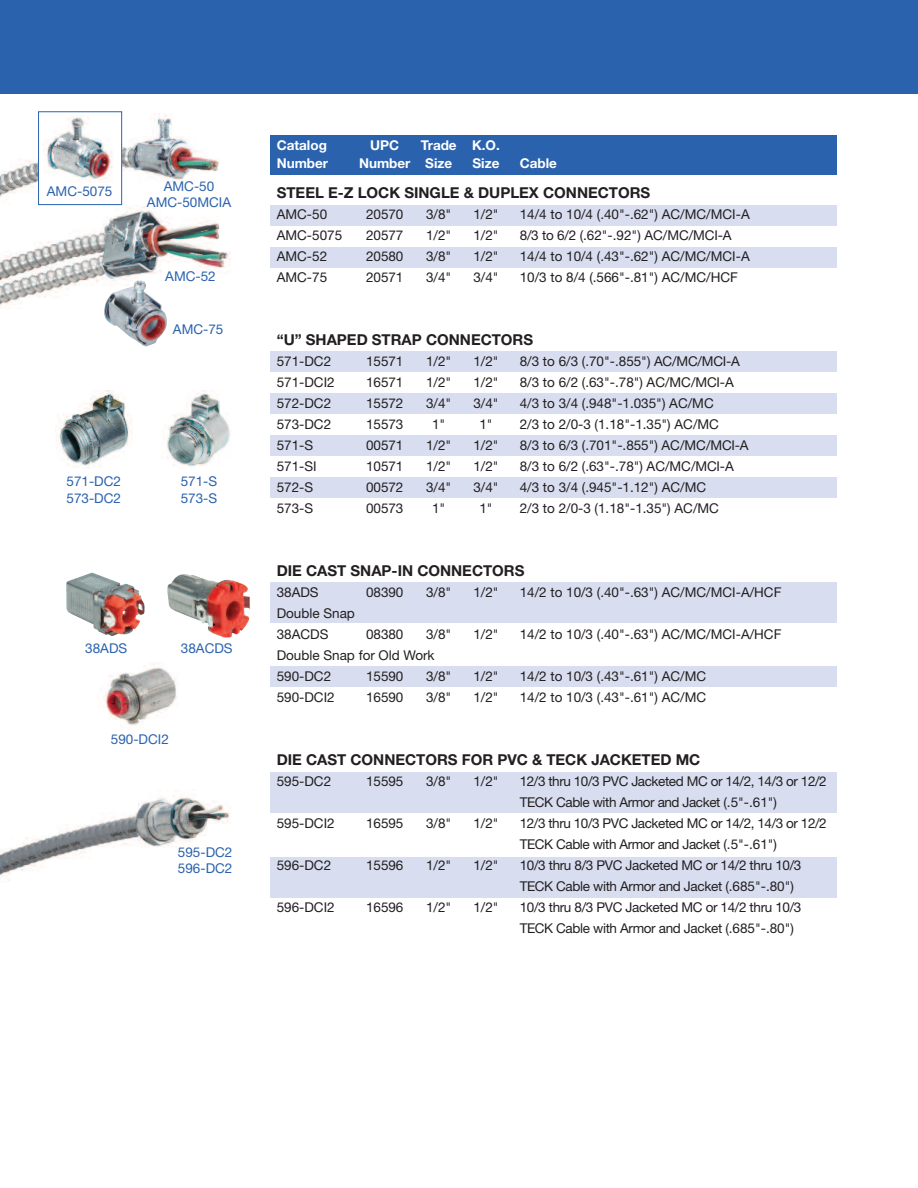
<style>
.page{position:relative;width:918px;height:1188px;background:#fff}
.page>*{position:absolute;margin:0;border:0;box-sizing:border-box;transform-origin:0 0}
.t1{font:700 15px "Helvetica Neue";color:#231f20}
.t2{font:13.5px/21px "Helvetica Neue";color:#231f20}
.t3{font:13.5px/21px "Helvetica Neue";letter-spacing:-.03em;color:#231f20}
.t4{font:13.5px/21px "Helvetica Neue";letter-spacing:-.025em;color:#231f20}
.t5{font:13.5px/16.2px "Helvetica Neue";color:#2b62ae}
.t6{font:700 13.5px "Helvetica Neue";color:#fff}
</style>
<div class="page">
<div style="left:270px;top:583px;width:567px;height:40px;background:#d8ddef"></div>
<div style="left:0;top:0;width:918px;height:94px;background:#2b62ae"></div>
<img style="left:0;top:795px;width:230px;height:87px">
<img style="left:0;top:113px;width:230px;height:192px">
<div style="left:39px;top:112px;width:82px;height:92px;background:#fff"></div>
<div style="left:38px;top:111px;width:84px;height:94px;border:1px solid #2b62ae"></div>
<img style="left:43px;top:116px;width:70px;height:65px">
<img style="left:57px;top:390px;width:76px;height:78px">
<img style="left:167px;top:390px;width:63px;height:77px">
<img style="left:103px;top:663px;width:74px;height:64px">
<img style="left:104px;top:280px;width:63px;height:67px">
<div style="left:270px;top:135px;width:567px;height:40px;background:#2b62ae"></div>
<div style="left:270px;top:205px;width:567px;height:20px;background:#d8ddef"></div>
<div style="left:270px;top:247px;width:567px;height:20px;background:#d8ddef"></div>
<div style="left:270px;top:351px;width:567px;height:20px;background:#d8ddef"></div>
<div style="left:270px;top:393px;width:567px;height:20px;background:#d8ddef"></div>
<div style="left:270px;top:435px;width:567px;height:20px;background:#d8ddef"></div>
<div style="left:270px;top:477px;width:567px;height:21px;background:#d8ddef"></div>
<div style="left:270px;top:666px;width:567px;height:21px;background:#d8ddef"></div>
<div style="left:270px;top:773px;width:567px;height:40px;background:#d8ddef"></div>
<div style="left:270px;top:857px;width:567px;height:41px;background:#d8ddef"></div>
<img style="left:167px;top:574px;width:83px;height:64px">
<img style="left:66px;top:572px;width:79px;height:64px">
<p class="t5" style="left:47px;top:184px;width:67px">AMC-5075</p>
<p class="t5" style="left:147px;top:180px;width:86px;text-align:center">AMC-50<br>AMC-50MCIA</p>
<p class="t5" style="left:165px;top:269px;width:52px">AMC-52</p>
<p class="t5" style="left:173px;top:323px;width:52px">AMC-75</p>
<p class="t5" style="left:67px;top:475px;width:56px">571-DC2<br>573-DC2</p>
<p class="t5" style="left:181px;top:475px;width:38px">571-S<br>573-S</p>
<p class="t5" style="left:85px;top:642px;width:43px">38ADS</p>
<p class="t5" style="left:181px;top:642px;width:53px">38ACDS</p>
<p class="t5" style="left:111px;top:732px;width:59px">590-DCI2</p>
<p class="t5" style="left:178px;top:845px;width:56px">595-DC2<br>596-DC2</p>
<p class="t6" style="left:277px;top:140px;width:52px">Catalog</p>
<p class="t6" style="left:370px;top:140px;width:30px">UPC</p>
<p class="t6" style="left:421px;top:140px;width:81px">Trade K.O.</p>
<p class="t6" style="left:277px;top:158px;width:53px">Number</p>
<p class="t6" style="left:359px;top:158px;width:95px">Number Size</p>
<p class="t6" style="left:473px;top:158px;width:28px">Size</p>
<p class="t6" style="left:520px;top:158px;width:39px">Cable</p>
<p class="t1" style="left:277px;top:187px;width:375px">STEEL E-Z LOCK SINGLE &amp; DUPLEX CONNECTORS</p>
<p class="t2" style="left:277px;top:205px;width:52px">AMC-50</p>
<p class="t2" style="left:366px;top:205px;width:39px">20570</p>
<p class="t2" style="left:426px;top:205px;width:27px">3/8"</p>
<p class="t2" style="left:473px;top:205px;width:27px">1/2"</p>
<p class="t2" style="left:520px;top:205px;width:231px">14/4 to 10/4 (.40"-.62") AC/MC/MCI-A</p>
<p class="t2" style="left:277px;top:226px;width:67px">AMC-5075</p>
<p class="t2" style="left:366px;top:226px;width:39px">20577</p>
<p class="t2" style="left:426px;top:226px;width:27px">1/2"</p>
<p class="t2" style="left:473px;top:226px;width:27px">1/2"</p>
<p class="t2" style="left:520px;top:226px;width:213px">8/3 to 6/2 (.62"-.92") AC/MC/MCI-A</p>
<p class="t2" style="left:277px;top:247px;width:52px">AMC-52</p>
<p class="t2" style="left:366px;top:247px;width:39px">20580</p>
<p class="t2" style="left:426px;top:247px;width:27px">3/8"</p>
<p class="t2" style="left:473px;top:247px;width:27px">1/2"</p>
<p class="t2" style="left:520px;top:247px;width:231px">14/4 to 10/4 (.43"-.62") AC/MC/MCI-A</p>
<p class="t2" style="left:277px;top:268px;width:52px">AMC-75</p>
<p class="t2" style="left:366px;top:268px;width:39px">20571</p>
<p class="t2" style="left:426px;top:268px;width:27px">3/4"</p>
<p class="t2" style="left:473px;top:268px;width:27px">3/4"</p>
<p class="t2" style="left:520px;top:268px;width:220px">10/3 to 8/4 (.566"-.81") AC/MC/HCF</p>
<p class="t1" style="left:277px;top:334px;width:258px">“U” SHAPED STRAP CONNECTORS</p>
<p class="t2" style="left:277px;top:352px;width:56px">571-DC2</p>
<p class="t2" style="left:366px;top:352px;width:39px">15571</p>
<p class="t2" style="left:426px;top:352px;width:27px">1/2"</p>
<p class="t2" style="left:473px;top:352px;width:27px">1/2"</p>
<p class="t2" style="left:520px;top:352px;width:222px">8/3 to 6/3 (.70"-.855") AC/MC/MCI-A</p>
<p class="t2" style="left:277px;top:373px;width:59px">571-DCI2</p>
<p class="t2" style="left:366px;top:373px;width:39px">16571</p>
<p class="t2" style="left:426px;top:373px;width:27px">1/2"</p>
<p class="t2" style="left:473px;top:373px;width:27px">1/2"</p>
<p class="t2" style="left:520px;top:373px;width:216px">8/3 to 6/2 (.63"-.78") AC/MC/MCI-A</p>
<p class="t2" style="left:277px;top:394px;width:56px">572-DC2</p>
<p class="t2" style="left:366px;top:394px;width:39px">15572</p>
<p class="t2" style="left:426px;top:394px;width:27px">3/4"</p>
<p class="t2" style="left:473px;top:394px;width:27px">3/4"</p>
<p class="t2" style="left:520px;top:394px;width:196px">4/3 to 3/4 (.948"-1.035") AC/MC</p>
<p class="t2" style="left:277px;top:415px;width:56px">573-DC2</p>
<p class="t2" style="left:366px;top:415px;width:39px">15573</p>
<p class="t2" style="left:432px;top:415px;width:15px">1"</p>
<p class="t2" style="left:479px;top:415px;width:15px">1"</p>
<p class="t2" style="left:520px;top:415px;width:201px">2/3 to 2/0-3 (1.18"-1.35") AC/MC</p>
<p class="t2" style="left:277px;top:436px;width:38px">571-S</p>
<p class="t2" style="left:366px;top:436px;width:39px">00571</p>
<p class="t2" style="left:426px;top:436px;width:27px">1/2"</p>
<p class="t2" style="left:473px;top:436px;width:27px">1/2"</p>
<p class="t2" style="left:520px;top:436px;width:230px">8/3 to 6/3 (.701"-.855") AC/MC/MCI-A</p>
<p class="t2" style="left:277px;top:457px;width:41px">571-SI</p>
<p class="t2" style="left:366px;top:457px;width:39px">10571</p>
<p class="t2" style="left:426px;top:457px;width:27px">1/2"</p>
<p class="t2" style="left:473px;top:457px;width:27px">1/2"</p>
<p class="t2" style="left:520px;top:457px;width:216px">8/3 to 6/2 (.63"-.78") AC/MC/MCI-A</p>
<p class="t2" style="left:277px;top:478px;width:38px">572-S</p>
<p class="t2" style="left:366px;top:478px;width:39px">00572</p>
<p class="t2" style="left:426px;top:478px;width:27px">3/4"</p>
<p class="t2" style="left:473px;top:478px;width:27px">3/4"</p>
<p class="t2" style="left:520px;top:478px;width:188px">4/3 to 3/4 (.945"-1.12") AC/MC</p>
<p class="t2" style="left:277px;top:499px;width:38px">573-S</p>
<p class="t2" style="left:366px;top:499px;width:39px">00573</p>
<p class="t2" style="left:432px;top:499px;width:15px">1"</p>
<p class="t2" style="left:479px;top:499px;width:15px">1"</p>
<p class="t2" style="left:520px;top:499px;width:201px">2/3 to 2/0-3 (1.18"-1.35") AC/MC</p>
<p class="t1" style="left:277px;top:565px;width:249px">DIE CAST SNAP-IN CONNECTORS</p>
<p class="t2" style="left:277px;top:583px;width:43px">38ADS</p>
<p class="t2" style="left:366px;top:583px;width:39px">08390</p>
<p class="t2" style="left:426px;top:583px;width:27px">3/8"</p>
<p class="t2" style="left:473px;top:583px;width:27px">1/2"</p>
<p class="t2" style="left:520px;top:583px;width:263px">14/2 to 10/3 (.40"-.63") AC/MC/MCI-A/HCF</p>
<p class="t2" style="left:277px;top:604px;width:80px">Double Snap<br>38ACDS</p>
<p class="t2" style="left:366px;top:625px;width:39px">08380</p>
<p class="t2" style="left:426px;top:625px;width:27px">3/8"</p>
<p class="t2" style="left:473px;top:625px;width:27px">1/2"</p>
<p class="t2" style="left:520px;top:625px;width:263px">14/2 to 10/3 (.40"-.63") AC/MC/MCI-A/HCF</p>
<p class="t2" style="left:277px;top:646px;width:159px">Double Snap for Old Work<br>590-DC2</p>
<p class="t2" style="left:366px;top:667px;width:39px">15590</p>
<p class="t2" style="left:426px;top:667px;width:27px">3/8"</p>
<p class="t2" style="left:473px;top:667px;width:27px">1/2"</p>
<p class="t2" style="left:520px;top:667px;width:188px">14/2 to 10/3 (.43"-.61") AC/MC</p>
<p class="t2" style="left:277px;top:688px;width:59px">590-DCI2</p>
<p class="t2" style="left:366px;top:688px;width:39px">16590</p>
<p class="t2" style="left:426px;top:688px;width:27px">3/8"</p>
<p class="t2" style="left:473px;top:688px;width:27px">1/2"</p>
<p class="t2" style="left:520px;top:688px;width:188px">14/2 to 10/3 (.43"-.61") AC/MC</p>
<p class="t1" style="left:277px;top:754px;width:425px">DIE CAST CONNECTORS FOR PVC &amp; TECK JACKETED MC</p>
<p class="t2" style="left:277px;top:772px;width:56px">595-DC2</p>
<p class="t2" style="left:366px;top:772px;width:39px">15595</p>
<p class="t2" style="left:426px;top:772px;width:27px">3/8"</p>
<p class="t2" style="left:473px;top:772px;width:27px">1/2"</p>
<p class="t3" style="left:520px;top:772px;width:308px">12/3 thru 10/3 PVC Jacketed MC or 14/2, 14/3 or 12/2<br>TECK Cable with Armor and Jacket (.5"-.61")</p>
<p class="t2" style="left:277px;top:814px;width:59px">595-DCI2</p>
<p class="t2" style="left:366px;top:814px;width:39px">16595</p>
<p class="t2" style="left:426px;top:814px;width:27px">3/8"</p>
<p class="t2" style="left:473px;top:814px;width:27px">1/2"</p>
<p class="t3" style="left:520px;top:814px;width:308px">12/3 thru 10/3 PVC Jacketed MC or 14/2, 14/3 or 12/2<br>TECK Cable with Armor and Jacket (.5"-.61")</p>
<p class="t2" style="left:277px;top:856px;width:56px">596-DC2</p>
<p class="t2" style="left:366px;top:856px;width:39px">15596</p>
<p class="t2" style="left:426px;top:856px;width:27px">1/2"</p>
<p class="t2" style="left:473px;top:856px;width:27px">1/2"</p>
<p class="t4" style="left:520px;top:856px;width:283px">10/3 thru 8/3 PVC Jacketed MC or 14/2 thru 10/3<br>TECK Cable with Armor and Jacket (.685"-.80")</p>
<p class="t2" style="left:277px;top:898px;width:59px">596-DCI2</p>
<p class="t2" style="left:366px;top:898px;width:39px">16596</p>
<p class="t2" style="left:426px;top:898px;width:27px">1/2"</p>
<p class="t2" style="left:473px;top:898px;width:27px">1/2"</p>
<p class="t4" style="left:520px;top:898px;width:283px">10/3 thru 8/3 PVC Jacketed MC or 14/2 thru 10/3<br>TECK Cable with Armor and Jacket (.685"-.80")</p>
</div>
